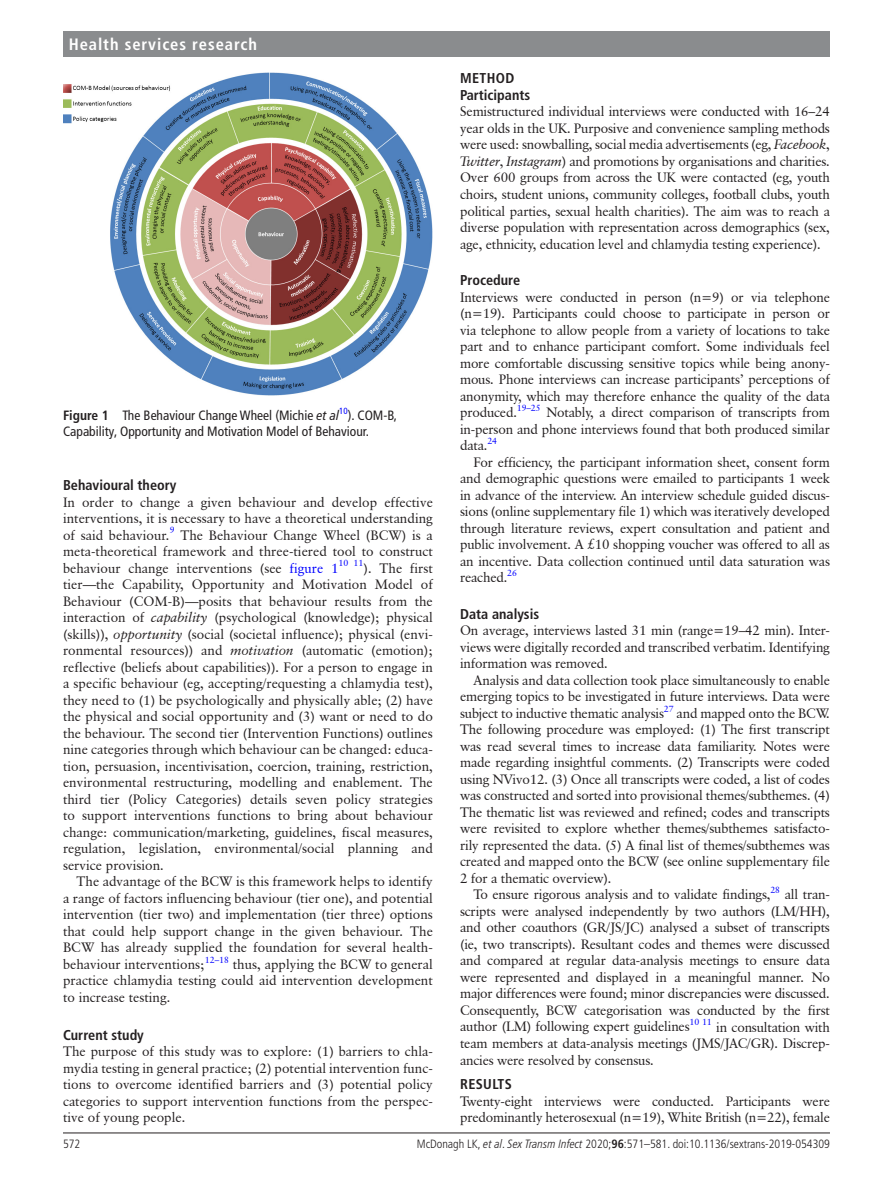
<style>
.page{position:relative;width:893px;height:1191px;background:#fff}
.page>*{position:absolute;margin:0;border:0;box-sizing:border-box;transform-origin:0 0}
.t1{font:700 condensed 16.5px "Frutiger LT Pro";letter-spacing:.055em;color:#fff}
.t2{font:700 condensed 14.25px/17.2px "Frutiger LT Pro";color:#231f20}
.t3{font:13.5px/16.5px "Classical Garamond BT";letter-spacing:-.015em;color:#231f20;text-align:justify}
.t4{font:condensed 13.5px/16.5px "Frutiger LT Pro";color:#231f20}
.t5{font:300 condensed 12px "Frutiger LT Pro";color:#231f20}
.t6{font:condensed 9px "Frutiger LT Pro";color:#00f}
.s1{font-weight:700}
.s2{font-style:italic}
.s3{color:#00f}
</style>
<div class="page">
<hr style="left:63px;top:1132px;width:767px;height:1px;background:#231f20">
<div style="left:63px;top:31px;width:767px;height:25px;background:#8a8c8e"></div>
<img style="left:63px;top:72px;width:370px;height:323px">
<p class="t1" style="left:69px;top:34px;width:190px">Health services research</p>
<p class="t4" style="left:63px;top:407px;width:278px"><span class="s1">Figure 1</span> The Behaviour Change Wheel (Michie <span class="s2">et al</span></p>
<p class="t6" style="left:339px;top:405px;width:10px">10</p>
<p class="t4" style="left:63px;top:407px;width:335px;text-indent:285px">). COM-B,<br>Capability, Opportunity and Motivation Model of Behaviour.</p>
<p class="t2" style="left:63px;top:476px;width:115px">Behavioural theory</p>
<p class="t3" style="left:63px;top:493px;width:371px">In order to change a given behaviour and develop effective interventions, it is necessary to have a theoretical understanding of said behaviour.<sup>9</sup> The Behaviour Change Wheel (BCW) is a meta-theoretical framework and three-tiered tool to construct behaviour change interventions (see <span class="s3">figure 1</span><sup>10</sup> <sup>11</sup>). The first tier—the Capability, Opportunity and Motivation Model of Behaviour (COM-B)—posits that behaviour results from the interaction of <span class="s2">capability</span> (psychological (knowledge); physical (skills)), <span class="s2">opportunity</span> (social (societal influence); physical (envi&shy;ronmental resources)) and <span class="s2">motivation</span> (automatic (emotion); reflective (beliefs about capabilities)). For a person to engage in a specific behaviour (eg, accepting/requesting a chlamydia test), they need to (1) be psychologically and physically able; (2) have the physical and social opportunity and (3) want or need to do the behaviour. The second tier (Intervention Functions) outlines nine categories through which behaviour can be changed: educa&shy;tion, persuasion, incentivisation, coercion, training, restriction, environmental restructuring, modelling and enablement. The third tier (Policy Categories) details seven policy strategies to support interventions functions to bring about behaviour change: communication/marketing, guidelines, fiscal measures, regulation, legislation, environmental/social planning and service provision.</p>
<p class="t3" style="left:63px;top:873px;width:371px;text-indent:14px">The advantage of the BCW is this framework helps to identify a range of factors influencing behaviour (tier one), and potential intervention (tier two) and implementation (tier three) options that could help support change in the given behaviour. The BCW has already supplied the foundation for several health&shy;behaviour interventions;<sup>12–18</sup> thus, applying the BCW to general practice chlamydia testing could aid intervention development to increase testing.</p>
<p class="t2" style="left:63px;top:1026px;width:82px">Current study</p>
<p class="t3" style="left:63px;top:1043px;width:371px">The purpose of this study was to explore: (1) barriers to chla&shy;mydia testing in general practice; (2) potential intervention func&shy;tions to overcome identified barriers and (3) potential policy categories to support intervention functions from the perspec&shy;tive of young people.</p>
<p class="t2" style="left:460px;top:69px;width:72px">Method<br>Participants</p>
<p class="t3" style="left:460px;top:103px;width:371px">Semistructured individual interviews were conducted with 16–24 year olds in the UK. Purposive and convenience sampling methods were used: snowballing, social media advertisements (eg, <span class="s2">Facebook</span>, <span class="s2">Twitter</span>, <span class="s2">Instagram</span>) and promotions by organisations and charities.<br>Over 600 groups from across the UK were contacted (eg, youth choirs, student unions, community colleges, football clubs, youth political parties, sexual health charities). The aim was to reach a diverse population with representation across demographics (sex, age, ethnicity, education level and chlamydia testing experience).</p>
<p class="t2" style="left:460px;top:271px;width:62px">Procedure</p>
<p class="t3" style="left:460px;top:288px;width:371px">Interviews were conducted in person (n=9) or via telephone (n=19). Participants could choose to participate in person or via telephone to allow people from a variety of locations to take part and to enhance participant comfort. Some individuals feel more comfortable discussing sensitive topics while being anony&shy;mous. Phone interviews can increase participants’ perceptions of anonymity, which may therefore enhance the quality of the data produced.<sup>19–25</sup> Notably, a direct comparison of transcripts from in-person and phone interviews found that both produced similar data.<sup>24</sup></p>
<p class="t3" style="left:460px;top:453px;width:371px;text-indent:14px">For efficiency, the participant information sheet, consent form and demographic questions were emailed to participants 1 week in advance of the interview. An interview schedule guided discus&shy;sions (online supplementary file 1) which was iteratively developed through literature reviews, expert consultation and patient and public involvement. A £10 shopping voucher was offered to all as an incentive. Data collection continued until data saturation was reached.<sup>26</sup></p>
<p class="t2" style="left:460px;top:605px;width:81px">Data analysis</p>
<p class="t3" style="left:460px;top:622px;width:371px">On average, interviews lasted 31 min (range=19–42 min). Inter&shy;views were digitally recorded and transcribed verbatim. Identifying information was removed.</p>
<p class="t3" style="left:460px;top:671px;width:371px;text-indent:14px">Analysis and data collection took place simultaneously to enable emerging topics to be investigated in future interviews. Data were subject to inductive thematic analysis<sup>27</sup> and mapped onto the BCW.<br>The following procedure was employed: (1) The first transcript was read several times to increase data familiarity. Notes were made regarding insightful comments. (2) Transcripts were coded using NVivo12. (3) Once all transcripts were coded, a list of codes was constructed and sorted into provisional themes/subthemes. (4)<br>The thematic list was reviewed and refined; codes and transcripts were revisited to explore whether themes/subthemes satisfacto&shy;rily represented the data. (5) A final list of themes/subthemes was created and mapped onto the BCW (see online supplementary file 2 for a thematic overview).</p>
<p class="t3" style="left:460px;top:886px;width:371px;text-indent:14px">To ensure rigorous analysis and to validate findings,<sup>28</sup> all tran&shy;scripts were analysed independently by two authors (LM/HH), and other coauthors (GR/JS/JC) analysed a subset of transcripts (ie, two transcripts). Resultant codes and themes were discussed and compared at regular data-analysis meetings to ensure data were represented and displayed in a meaningful manner. No major differences were found; minor discrepancies were discussed.<br>Consequently, BCW categorisation was conducted by the first author (LM) following expert guidelines<sup>10</sup> <sup>11</sup> in consultation with team members at data-analysis meetings (JMS/JAC/GR). Discrep&shy;ancies were resolved by consensus.</p>
<p class="t2" style="left:460px;top:1075px;width:53px">Results</p>
<p class="t3" style="left:460px;top:1092px;width:371px">Twenty-eight interviews were conducted. Participants were predominantly heterosexual (n=19), White British (n=22), female</p>
<p class="t5" style="left:63px;top:1136px;width:19px">572</p>
<p class="t5" style="left:417px;top:1136px;width:415px">McDonagh LK, <span class="s2">et al</span>. <span class="s2">Sex Transm Infect</span> 2020;<span class="s1">96</span>:571–581. doi:10.1136/sextrans-2019-054309</p>
</div>
